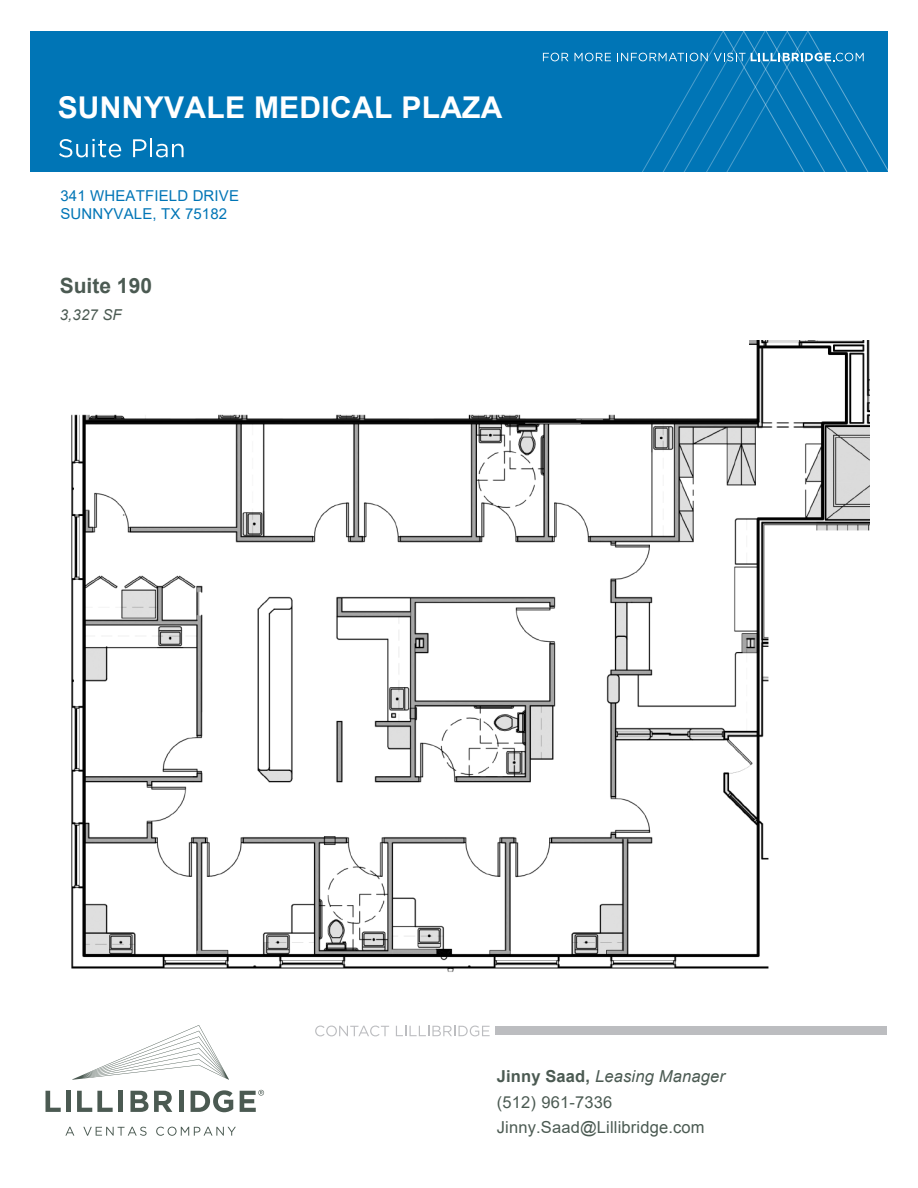
<style>
.page{position:relative;width:918px;height:1188px;background:#fff}
.page>*{position:absolute;margin:0;border:0;box-sizing:border-box;transform-origin:0 0}
.t1{font:700 30px "Arial";letter-spacing:.01em;color:#fff}
.t2{font:700 21px "Arial";color:#4b5a52}
.t3{font:16.5px/25.5px "Arial";letter-spacing:.01em;color:#4b5a52}
.t4{font:15px/18px "Arial";letter-spacing:.01em;color:#0075b6}
.t5{font:italic 15px "Arial";color:#4b5a52}
.s1{font-weight:700}
.s2{font-style:italic}
</style>
<div class="page">
<div style="left:31px;top:31px;width:857px;height:140px;background:#0075b6"></div>
<svg style="left:72px;top:1025px;width:157px;height:55px"></svg>
<svg style="left:65px;top:1127px;width:9px;height:9px"></svg>
<svg style="left:83px;top:1127px;width:64px;height:9px"></svg>
<svg style="left:156px;top:1127px;width:80px;height:9px"></svg>
<svg style="left:46px;top:1091px;width:15px;height:21px"></svg>
<hr style="left:66px;top:1091px;width:4px;height:21px;background:#4b5a52">
<svg style="left:77px;top:1091px;width:36px;height:21px"></svg>
<hr style="left:118px;top:1091px;width:4px;height:21px;background:#4b5a52">
<svg style="left:130px;top:1091px;width:42px;height:21px"></svg>
<div style="left:179px;top:1091px;width:5px;height:21px;background:#4b5a52"></div>
<svg style="left:191px;top:1090px;width:42px;height:22px"></svg>
<svg style="left:240px;top:1090px;width:24px;height:22px"></svg>
<svg style="left:315px;top:1026px;width:74px;height:10px"></svg>
<svg style="left:396px;top:1026px;width:94px;height:10px"></svg>
<div style="left:495px;top:1026px;width:392px;height:9px;background:#bcbdc0"></div>
<svg style="left:59px;top:139px;width:62px;height:18px"></svg>
<svg style="left:133px;top:139px;width:51px;height:18px"></svg>
<svg style="left:543px;top:53px;width:25px;height:8px"></svg>
<svg style="left:575px;top:53px;width:36px;height:8px"></svg>
<svg style="left:617px;top:31px;width:271px;height:141px"></svg>
<img style="left:71px;top:340px;width:799px;height:632px">
<h1 class="t1" style="left:58px;top:86px;width:446px">SUNNYVALE MEDICAL PLAZA</h1>
<p class="t4" style="left:60px;top:187px;width:180px">341 WHEATFIELD DRIVE<br>SUNNYVALE, TX 75182</p>
<p class="t2" style="left:60px;top:272px;width:94px">Suite 190</p>
<p class="t5" style="left:60px;top:305px;width:63px">3,327 SF</p>
<p class="t3" style="left:497px;top:1064px;width:230px"><span class="s1">Jinny Saad,</span> <span class="s2">Leasing Manager </span>(512) 961-7336<br>Jinny.Saad@Lillibridge.com</p>
</div>
